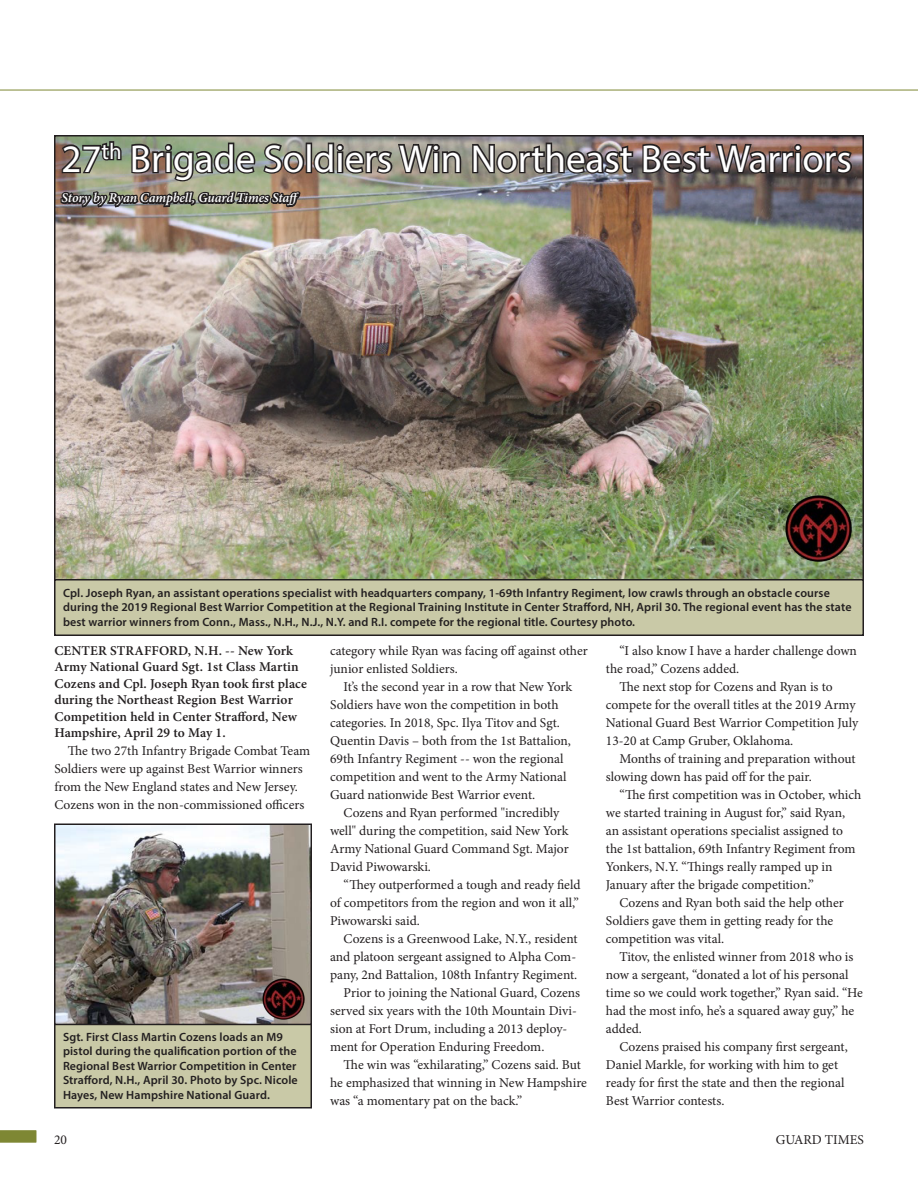
<style>
.page{position:relative;width:918px;height:1188px;background:#fff}
.page>*{position:absolute;margin:0;border:0;box-sizing:border-box;transform-origin:0 0}
.section_feature_titl{font:39px "Myriad Pro";color:#fff}
.body_main{font:13.5px/18px "Minion Pro";color:#231f20}
.article_lead-in{font:600 13.5px/16.5px "Minion Pro";letter-spacing:.01em;color:#231f20}
.body_main-2{font:italic 600 13.5px "Minion Pro";letter-spacing:-.01em;color:#fff}
.photo_caption{font:600 12px/14.4px "Myriad Pro";letter-spacing:.01em;color:#231f20}
</style>
<div class="page">
<hr style="left:0;top:90px;width:918px;height:1px;background:#7e8733">
<div style="left:0;top:1130px;width:36px;height:12px;background:#7e8733"></div>
<img style="left:57px;top:138px;width:804px;height:439px">
<div style="left:306px;top:143px;width:6px;height:30px;border:3px solid #231f20"></div>
<svg style="left:312px;top:141px;width:24px;height:34px"></svg>
<div style="left:337px;top:151px;width:6px;height:22px;border:3px solid #231f20"></div>
<div style="left:336px;top:144px;width:8px;height:7px;border:3px solid #231f20;border-radius:50%"></div>
<svg style="left:343px;top:142px;width:120px;height:33px;background:#69655e"></svg>
<img style="left:471px;top:141px;width:164px;height:35px">
<svg style="left:641px;top:142px;width:213px;height:33px;background:#574643"></svg>
<img style="left:59px;top:140px;width:247px;height:71px">
<div style="left:55px;top:580px;width:808px;height:55px;background:#c9c9a7"></div>
<div style="left:54px;top:579px;width:810px;height:57px;border:2px solid #231f20"></div>
<img style="left:783px;top:494px;width:70px;height:70px">
<div style="left:55px;top:1024px;width:256px;height:84px;background:#c9c9a7"></div>
<div style="left:54px;top:1023px;width:258px;height:85px;border:2px solid #231f20"></div>
<img style="left:57px;top:827px;width:252px;height:195px">
<div style="left:54px;top:824px;width:258px;height:201px;border:2px solid #231f20"></div>
<img style="left:262px;top:977px;width:43px;height:44px">
<p class="section_feature_titl" style="left:62px;top:135px;width:792px">27<sup>th</sup> Brigade Soldiers Win Northeast Best Warriors</p>
<p class="body_main-2" style="left:62px;top:189px;width:241px">Story by Ryan Campbell, Guard Times Staff</p>
<p class="photo_caption" style="left:63px;top:585px;width:790px">Cpl. Joseph Ryan, an assistant operations specialist with headquarters company, 1-69th Infantry Regiment, low crawls through an obstacle course during the 2019 Regional Best Warrior Competition at the Regional Training Institute in Center Strafford, NH, April 30. The regional event has the state best warrior winners from Conn., Mass., N.H., N.J., N.Y. and R.I. compete for the regional title. Courtesy photo.</p>
<p class="article_lead-in" style="left:54px;top:642px;width:254px">CENTER STRAFFORD, N.H. -- New York Army National Guard Sgt. 1st Class Martin Cozens and Cpl. Joseph Ryan took first place during the Northeast Region Best Warrior Competition held in Center Strafford, New Hampshire, April 29 to May 1.</p>
<p class="body_main" style="left:54px;top:742px;width:257px;text-indent:14px">The two 27th Infantry Brigade Combat Team Soldiers were up against Best Warrior winners from the New England states and New Jersey.<br>Cozens won in the non-commissioned officers</p>
<p class="photo_caption" style="left:63px;top:1029px;width:236px">Sgt. First Class Martin Cozens loads an M9 pistol during the qualification portion of the Regional Best Warrior Competition in Center Strafford, N.H., April 30. Photo by Spc. Nicole Hayes, New Hampshire National Guard.</p>
<p class="body_main" style="left:330px;top:642px;width:259px">category while Ryan was facing off against other junior enlisted Soldiers.</p>
<p class="body_main" style="left:330px;top:678px;width:244px;text-indent:14px">It’s the second year in a row that New York Soldiers have won the competition in both categories. In 2018, Spc. Ilya Titov and Sgt.<br>Quentin Davis – both from the 1st Battalion, 69th Infantry Regiment -- won the regional competition and went to the Army National Guard nationwide Best Warrior event.</p>
<p class="body_main" style="left:330px;top:804px;width:240px;text-indent:14px">Cozens and Ryan performed "incredibly well" during the competition, said New York Army National Guard Command Sgt. Major David Piwowarski.</p>
<p class="body_main" style="left:330px;top:875px;width:252px;text-indent:14px">“They outperformed a tough and ready field of competitors from the region and won it all,”<br>Piwowarski said.</p>
<p class="body_main" style="left:330px;top:929px;width:249px;text-align:justify;text-indent:14px">Cozens is a Greenwood Lake, N.Y., resident and platoon sergeant assigned to Alpha Com&shy;pany, 2nd Battalion, 108th Infantry Regiment.</p>
<p class="body_main" style="left:330px;top:983px;width:251px;text-indent:14px">Prior to joining the National Guard, Cozens served six years with the 10th Mountain Divi&shy;sion at Fort Drum, including a 2013 deploy&shy;ment for Operation Enduring Freedom.</p>
<p class="body_main" style="left:330px;top:1055px;width:258px;text-indent:14px">The win was “exhilarating,” Cozens said. But he emphasized that winning in New Hampshire was “a momentary pat on the back.”</p>
<p class="body_main" style="left:606px;top:641px;width:253px;text-indent:14px">“I also know I have a harder challenge down the road,” Cozens added.</p>
<p class="body_main" style="left:606px;top:677px;width:254px;text-indent:14px">The next stop for Cozens and Ryan is to compete for the overall titles at the 2019 Army National Guard Best Warrior Competition July 13-20 at Camp Gruber, Oklahoma.</p>
<p class="body_main" style="left:606px;top:749px;width:251px;text-indent:14px">Months of training and preparation without slowing down has paid off for the pair.</p>
<p class="body_main" style="left:606px;top:785px;width:257px;text-indent:14px">“The first competition was in October, which we started training in August for,” said Ryan, an assistant operations specialist assigned to the 1st battalion, 69th Infantry Regiment from Yonkers, N.Y. “Things really ramped up in January after the brigade competition.”</p>
<p class="body_main" style="left:606px;top:893px;width:239px;text-indent:14px">Cozens and Ryan both said the help other<br>Soldiers gave them in getting ready for the competition was vital.</p>
<p class="body_main" style="left:606px;top:947px;width:259px;text-indent:14px">Titov, the enlisted winner from 2018 who is now a sergeant, “donated a lot of his personal time so we could work together,” Ryan said. “He had the most info, he’s a squared away guy,” he added.</p>
<p class="body_main" style="left:606px;top:1037px;width:243px;text-indent:14px">Cozens praised his company first sergeant, Daniel Markle, for working with him to get ready for first the state and then the regional Best Warrior contests.</p>
<p class="body_main" style="left:54px;top:1130px;width:14px">20</p>
<p class="body_main" style="left:776px;top:1130px;width:90px">GUARD TIMES</p>
</div>
